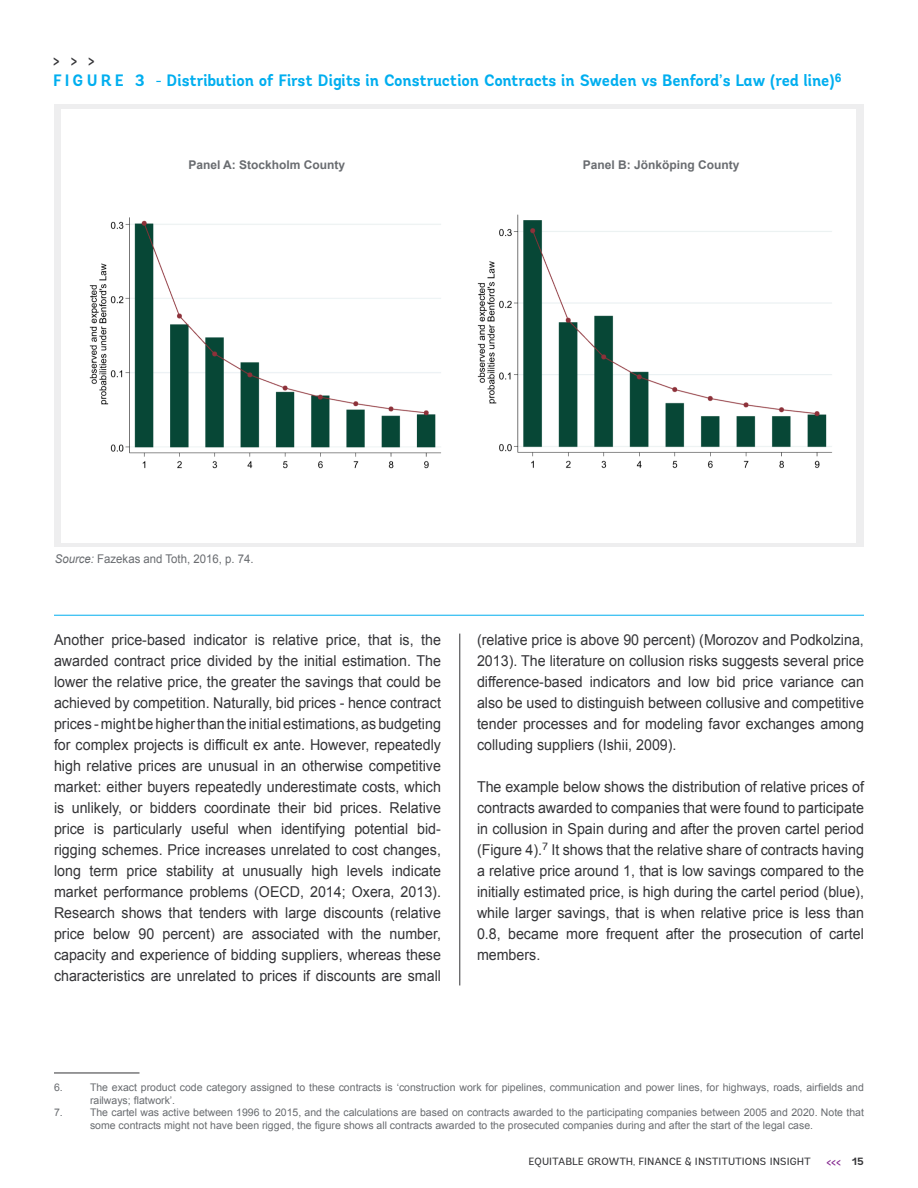
<style>
.page{position:relative;width:918px;height:1188px;background:#fff}
.page>*{position:absolute;margin:0;border:0;box-sizing:border-box;transform-origin:0 0}
.t1{font:700 16.5px "Andes";letter-spacing:-.015em;color:#00aeef;scale:.95 1}
.t2{font:700 16.5px "Andes";color:#343437;scale:.95 1}
.body{font:15px/21px "Arial";color:#343437;text-align:justify;scale:.95 1}
.t3{font:700 12px "Arial";color:#696c70}
.body-2{font:12px "Arial";color:#696c70;scale:.95 1}
.t4{font:700 12px "Andes";color:#862b91;scale:.95 1}
.t5{font:10.5px/12.6px "Arial";color:#696c70}
.t6{font:10.5px "Andes";letter-spacing:-.015em;color:#343437}
.s1{font-style:italic}
.s2{font-size:10.5px;color:#343437}
</style>
<div class="page">
<hr style="left:54px;top:1073px;width:86px;height:1px;background:#343437">
<div style="left:54px;top:104px;width:810px;height:443px;background:#eeeeef"></div>
<hr style="left:54px;top:615px;width:810px;height:1px;background:#00aeef">
<hr style="left:460px;top:634px;width:1px;height:351px;background:#343437">
<div style="left:62px;top:109px;width:794px;height:434px;background:#fff"></div>
<img style="left:89px;top:217px;width:352px;height:252px">
<img style="left:477px;top:214px;width:355px;height:255px">
<p class="t2" style="left:53px;top:50px;width:45px">&gt; &gt; &gt;</p>
<p class="t1" style="left:53px;top:70px;width:831px">F I G U R E 3 - Distribution of First Digits in Construction Contracts in Sweden vs Benford’s Law (red line)<sup>6</sup></p>
<p class="t3" style="left:188px;top:157px;width:158px">Panel A: Stockholm County</p>
<p class="t3" style="left:583px;top:157px;width:158px">Panel B: Jönköping County</p>
<p class="body-2" style="left:55px;top:551px;width:211px"><span class="s1">Source:</span> Fazekas and Toth, 2016, p. 74.</p>
<p class="body" style="left:54px;top:629px;width:409px">Another price-based indicator is relative price, that is, the awarded contract price divided by the initial estimation. The lower the relative price, the greater the savings that could be achieved by competition. Naturally, bid prices - hence contract prices - might be higher than the initial estimations, as budgeting for complex projects is difficult ex ante. However, repeatedly high relative prices are unusual in an otherwise competitive market: either buyers repeatedly underestimate costs, which is unlikely, or bidders coordinate their bid prices. Relative price is particularly useful when identifying potential bid&shy;rigging schemes. Price increases unrelated to cost changes, long term price stability at unusually high levels indicate market performance problems (OECD, 2014; Oxera, 2013).<br>Research shows that tenders with large discounts (relative price below 90 percent) are associated with the number, capacity and experience of bidding suppliers, whereas these characteristics are unrelated to prices if discounts are small</p>
<p class="body" style="left:477px;top:629px;width:409px">(relative price is above 90 percent) (Morozov and Podkolzina, 2013). The literature on collusion risks suggests several price difference-based indicators and low bid price variance can also be used to distinguish between collusive and competitive tender processes and for modeling favor exchanges among colluding suppliers (Ishii, 2009).</p>
<p class="body" style="left:477px;top:776px;width:409px">The example below shows the distribution of relative prices of contracts awarded to companies that were found to participate in collusion in Spain during and after the proven cartel period (Figure 4).<sup>7</sup> It shows that the relative share of contracts having a relative price around 1, that is low savings compared to the initially estimated price, is high during the cartel period (blue), while larger savings, that is when relative price is less than 0.8, became more frequent after the prosecution of cartel members.</p>
<p class="t5" style="left:54px;top:1081px;width:10px">6.</p>
<p class="t5" style="left:90px;top:1081px;width:775px">The exact product code category assigned to these contracts is ‘construction work for pipelines, communication and power lines, for highways, roads, airfields and railways; flatwork’.</p>
<p class="t5" style="left:54px;top:1107px;width:10px">7.</p>
<p class="t5" style="left:90px;top:1107px;width:775px">The cartel was active between 1996 to 2015, and the calculations are based on contracts awarded to the participating companies between 2005 and 2020. Note that some contracts might not have been rigged, the figure shows all contracts awarded to the prosecuted companies during and after the start of the legal case.</p>
<p class="t6" style="left:529px;top:1155px;width:284px">EQUITABLE GROWTH, FINANCE &amp; INSTITUTIONS INSIGHT</p>
<p class="t4" style="left:826px;top:1154px;width:41px">&lt;&lt;&lt; <span class="s2">15</span></p>
</div>
